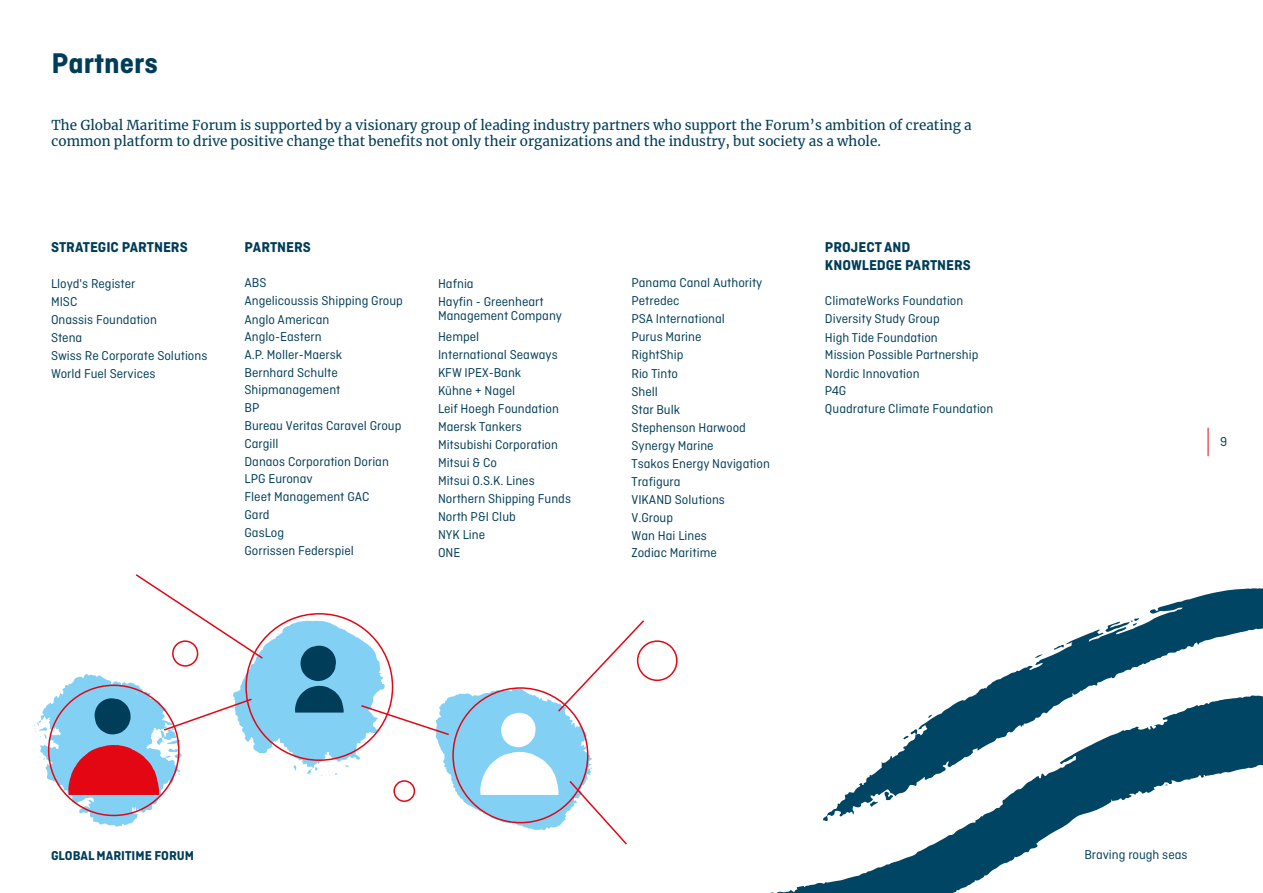
<style>
.page{position:relative;width:1263px;height:893px;background:#fff}
.page>*{position:absolute;margin:0;border:0;box-sizing:border-box;transform-origin:0 0}
.t1{font:700 30px "Ciutadella";color:#003d58}
.t2{font:700 15px/18px "Ciutadella";color:#003d58}
.t3{font:13.5px/18px "Ciutadella";color:#003d58}
.t4{font:13.5px/16.5px "Merriweather";color:#003d58}
.t5{font:700 13.5px "Ciutadella";color:#003d58}
</style>
<div class="page">
<svg style="left:1208px;top:428px;width:1px;height:28px"></svg>
<svg style="left:770px;top:821px;width:301px;height:72px"></svg>
<svg style="left:823px;top:588px;width:440px;height:233px"></svg>
<svg style="left:869px;top:801px;width:9px;height:6px"></svg>
<svg style="left:884px;top:791px;width:9px;height:10px"></svg>
<svg style="left:34px;top:574px;width:612px;height:271px"></svg>
<div style="left:172px;top:640px;width:26px;height:27px;border:2px solid #e30613;border-radius:50%"></div>
<div style="left:637px;top:640px;width:40px;height:41px;border:2px solid #e30613;border-radius:50%"></div>
<div style="left:393px;top:780px;width:22px;height:22px;border:2px solid #e30613;border-radius:50%"></div>
<h1 class="t1" style="left:52px;top:45px;width:108px">Partners</h1>
<p class="t4" style="left:52px;top:116px;width:922px">The Global Maritime Forum is supported by a visionary group of leading industry partners who support the Forum’s ambition of creating a common platform to drive positive change that benefits not only their organizations and the industry, but society as a whole.</p>
<p class="t2" style="left:51px;top:238px;width:138px">STRATEGIC PARTNERS</p>
<p class="t3" style="left:51px;top:275px;width:158px">Lloyd's Register<br>MISC<br>Onassis Foundation<br>Stena<br>Swiss Re Corporate Solutions<br>World Fuel Services</p>
<p class="t2" style="left:244px;top:238px;width:68px">PARTNERS</p>
<p class="t3" style="left:244px;top:274px;width:160px">ABS<br>Angelicoussis Shipping Group<br>Anglo American<br>Anglo-Eastern<br>A.P. Moller-Maersk<br>Bernhard Schulte<br>Shipmanagement<br>BP<br>Bureau Veritas Caravel Group<br>Cargill<br>Danaos Corporation Dorian<br>LPG Euronav<br>Fleet Management GAC<br>Gard<br>GasLog<br>Gorrissen Federspiel</p>
<p class="t3" style="left:438px;top:274px;width:107px">Hafnia<br>Hayfin - Greenheart</p>
<p class="t3" style="left:438px;top:304px;width:126px;line-height:21.6px">Management Company<br>Hempel</p>
<p class="t3" style="left:438px;top:345px;width:135px">International Seaways<br>KFW IPEX-Bank<br>Kühne + Nagel<br>Leif Hoegh Foundation<br>Maersk Tankers<br>Mitsubishi Corporation<br>Mitsui &amp; Co<br>Mitsui O.S.K. Lines<br>Northern Shipping Funds<br>North P&amp;I Club<br>NYK Line<br>ONE</p>
<p class="t3" style="left:631px;top:274px;width:140px">Panama Canal Authority<br>Petredec<br>PSA International<br>Purus Marine<br>RightShip<br>Rio Tinto<br>Shell<br>Star Bulk<br>Stephenson Harwood<br>Synergy Marine<br>Tsakos Energy Navigation<br>Trafigura<br>VIKAND Solutions<br>V.Group<br>Wan Hai Lines<br>Zodiac Maritime</p>
<p class="t2" style="left:825px;top:238px;width:147px">PROJECT AND<br>KNOWLEDGE PARTNERS</p>
<p class="t3" style="left:825px;top:292px;width:170px">ClimateWorks Foundation<br>Diversity Study Group<br>High Tide Foundation<br>Mission Possible Partnership<br>Nordic Innovation<br>P4G<br>Quadrature Climate Foundation</p>
<p class="t3" style="left:1220px;top:433px;width:9px">9</p>
<p class="t5" style="left:51px;top:847px;width:145px">GLOBAL MARITIME FORUM</p>
<p class="t3" style="left:1084px;top:846px;width:105px">Braving rough seas</p>
</div>
